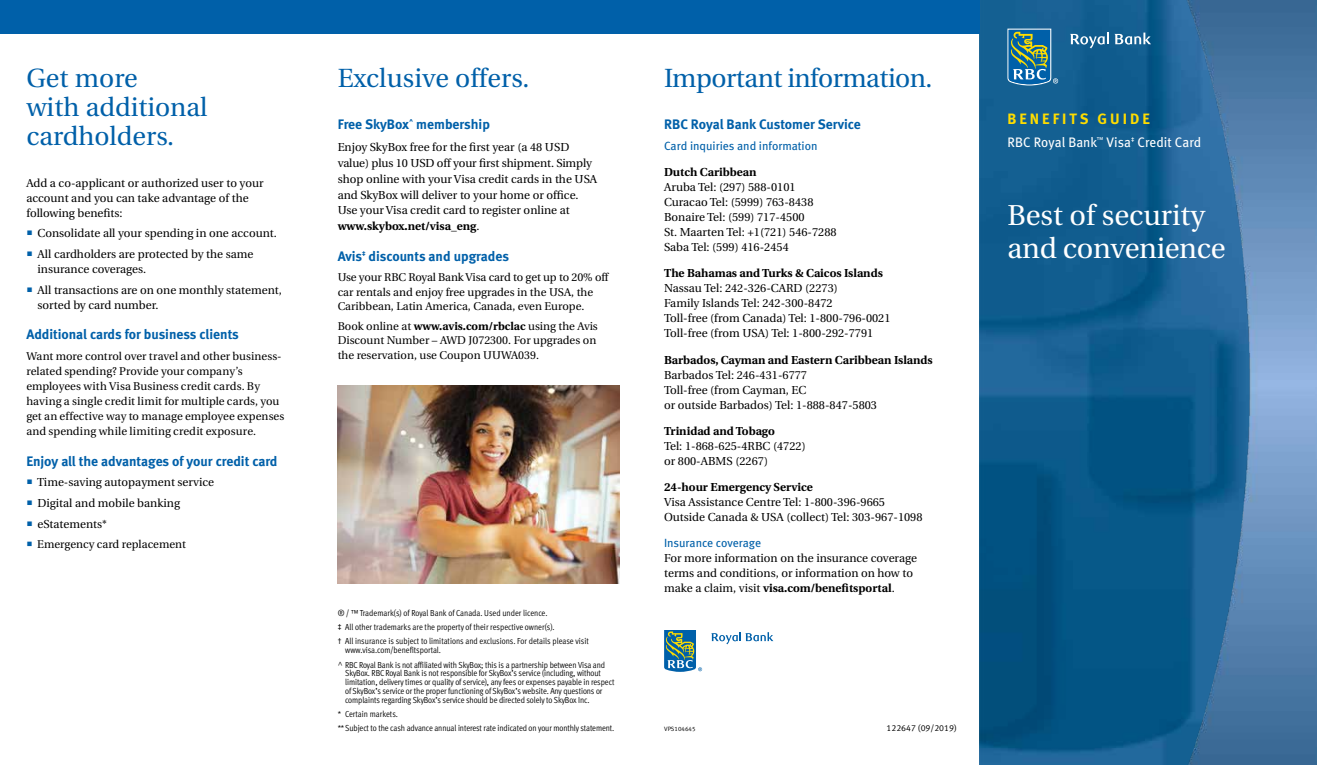
<style>
.page{position:relative;width:1317px;height:765px;background:#fff}
.page>*{position:absolute;margin:0;border:0;box-sizing:border-box;transform-origin:0 0}
.t1{font:28.75px/32.5px "Utopia";letter-spacing:-.01em;color:#fff}
.t2{font:26.25px/28.8px "Utopia";color:#0060a9}
.t3{font:26.25px "Utopia";letter-spacing:-.02em;color:#0060a9}
.t4{font:15px "Meta Bold LF";letter-spacing:.2em;color:#fd0}
.t5{font:13.75px "Meta Bold LF";color:#0060a9}
.t6{font:13.75px "Meta Book LF";color:#fff}
.t7{font:11.88px "Meta Book LF";color:#0060a9}
.t8{font:11.5px/15px "Utopia";color:#000}
.t9{font:700 11.5px "Utopia";color:#000}
.t10{font:11.25px/15px "Utopia";color:#000}
.t11{font:8.75px/14.4px "Meta Cond Normal LF";letter-spacing:-.01em;color:#000}
.t12{font:8.75px "Meta Normal LF";color:#000}
.t13{font:6.25px "Meta Normal LF";color:#000}
.s1{color:#0060a9}
.s2{font-weight:700}
</style>
<div class="page">
<img style="left:979px;top:0;width:207px;height:765px">
<img style="left:1186px;top:0;width:130px;height:765px">
<div style="left:0;top:0;width:979px;height:34px;background:#0060a9"></div>
<img style="left:338px;top:386px;width:281px;height:198px">
<svg style="left:1007px;top:29px;width:51px;height:57px;background:#458497"></svg>
<svg style="left:1069px;top:33px;width:39px;height:15px"></svg>
<svg style="left:1114px;top:33px;width:36px;height:12px"></svg>
<svg style="left:664px;top:630px;width:38px;height:42px"></svg>
<svg style="left:711px;top:632px;width:62px;height:12px"></svg>
<h2 class="t2" style="left:26px;top:64px;width:183px">Get more<br>with additional cardholders.</h2>
<p class="t8" style="left:26px;top:176px;width:239px">Add a co-applicant or authorized user to your account and you can take advantage of the following benefits:</p>
<p class="t8" style="left:26px;top:226px;width:252px"><span class="s1">○</span> Consolidate all your spending in one account.</p>
<p class="t8" style="left:38px;top:247px;width:217px;text-indent:-11px"><span class="s1">○</span> All cardholders are protected by the same insurance coverages.</p>
<p class="t8" style="left:38px;top:282px;width:246px;text-indent:-11px"><span class="s1">○</span> All transactions are on one monthly statement, sorted by card number.</p>
<p class="t5" style="left:26px;top:326px;width:214px">Additional cards for business clients</p>
<p class="t10" style="left:26px;top:349px;width:259px">Want more control over travel and other business&shy;related spending? Provide your company’s employees with Visa Business credit cards. By having a single credit limit for multiple cards, you get an effective way to manage employee expenses and spending while limiting credit exposure.</p>
<p class="t5" style="left:26px;top:453px;width:253px">Enjoy all the advantages of your credit card</p>
<p class="t8" style="left:26px;top:475px;width:189px"><span class="s1">○</span> Time-saving autopayment service</p>
<p class="t8" style="left:26px;top:496px;width:155px"><span class="s1">○</span> Digital and mobile banking</p>
<p class="t8" style="left:26px;top:516px;width:82px"><span class="s1">○</span> eStatements*</p>
<p class="t10" style="left:26px;top:537px;width:161px"><span class="s1">○</span> Emergency card replacement</p>
<h2 class="t2" style="left:338px;top:64px;width:193px">Exclusive offers.</h2>
<p class="t5" style="left:338px;top:116px;width:154px">Free SkyBox<sup>^</sup> membership</p>
<p class="t8" style="left:338px;top:139px;width:261px;line-height:15.9px">Enjoy SkyBox free for the first year (a 48 USD value) plus 10 USD off your first shipment. Simply shop online with your Visa credit cards in the USA and SkyBox will deliver to your home or office.<br>Use your Visa credit card to register online at <span class="s2">www.skybox.net/visa_eng</span>.</p>
<p class="t5" style="left:338px;top:248px;width:173px">Avis<sup>‡</sup> discounts and upgrades</p>
<p class="t10" style="left:338px;top:270px;width:272px;line-height:14.4px">Use your RBC Royal Bank Visa card to get up to 20% off car rentals and enjoy free upgrades in the USA, the<br>Caribbean, Latin America, Canada, even Europe.</p>
<p class="t10" style="left:338px;top:319px;width:262px;line-height:14.4px">Book online at <span class="s2">www.avis.com/rbclac</span> using the Avis<br>Discount Number – AWD J072300. For upgrades on the reservation, use Coupon UUWA039.</p>
<p class="t11" style="left:338px;top:605px;width:253px">® / ™ Trademark(s) of Royal Bank of Canada. Used under licence.<br>‡ All other trademarks are the property of their respective owner(s).<br>† All insurance is subject to limitations and exclusions. For details please visit</p>
<p class="t11" style="left:338px;top:643px;width:269px;text-indent:7px">www.visa.com/benefitsportal.<br>^ RBC Royal Bank is not affiliated with SkyBox; this is a partnership between Visa and</p>
<p class="t11" style="left:345px;top:669px;width:271px;line-height:8.8px">SkyBox. RBC Royal Bank is not responsible for SkyBox’s service (including, without limitation, delivery times or quality of service), any fees or expenses payable in respect of SkyBox’s service or the proper functioning of SkyBox’s website. Any questions or complaints regarding SkyBox’s service should be directed solely to SkyBox Inc.</p>
<p class="t11" style="left:338px;top:707px;width:278px">* Certain markets.<br>**Subject to the cash advance annual interest rate indicated on your monthly statement.</p>
<h2 class="t3" style="left:664px;top:64px;width:270px">Important information.</h2>
<p class="t5" style="left:664px;top:116px;width:198px">RBC Royal Bank Customer Service</p>
<p class="t7" style="left:664px;top:139px;width:155px">Card inquiries and information</p>
<p class="t9" style="left:664px;top:166px;width:94px">Dutch Caribbean</p>
<p class="t8" style="left:664px;top:180px;width:174px">Aruba Tel: (297) 588-0101<br>Curacao Tel: (5999) 763-8438<br>Bonaire Tel: (599) 717-4500<br>St. Maarten Tel: +1(721) 546-7288<br>Saba Tel: (599) 416-2454</p>
<p class="t9" style="left:664px;top:267px;width:220px">The Bahamas and Turks &amp; Caicos Islands</p>
<p class="t8" style="left:664px;top:281px;width:228px">Nassau Tel: 242-326-CARD (2273)<br>Family Islands Tel: 242-300-8472<br>Toll-free (from Canada) Tel: 1-800-796-0021<br>Toll-free (from USA) Tel: 1-800-292-7791</p>
<p class="t9" style="left:664px;top:353px;width:270px">Barbados, Cayman and Eastern Caribbean Islands</p>
<p class="t8" style="left:664px;top:367px;width:214px">Barbados Tel: 246-431-6777<br>Toll-free (from Cayman, EC<br>or outside Barbados) Tel: 1-888-847-5803</p>
<p class="t9" style="left:664px;top:424px;width:112px">Trinidad and Tobago</p>
<p class="t8" style="left:664px;top:439px;width:143px">Tel: 1-868-625-4RBC (4722) or 800-ABMS (2267)</p>
<p class="t9" style="left:664px;top:480px;width:150px">24-hour Emergency Service</p>
<p class="t8" style="left:664px;top:495px;width:260px">Visa Assistance Centre Tel: 1-800-396-9665<br>Outside Canada &amp; USA (collect) Tel: 303-967-1098</p>
<p class="t7" style="left:664px;top:536px;width:98px">Insurance coverage</p>
<p class="t8" style="left:664px;top:551px;width:254px">For more information on the insurance coverage terms and conditions, or information on how to make a claim, visit <span class="s2">visa.com/benefitsportal</span>.</p>
<p class="t13" style="left:664px;top:725px;width:33px">VPS104645</p>
<p class="t12" style="left:886px;top:723px;width:72px">122647 (09/2019)</p>
<h3 class="t4" style="left:1007px;top:110px;width:144px">BENEFITS GUIDE</h3>
<p class="t6" style="left:1007px;top:134px;width:195px">RBC Royal Bank<sup>™</sup> Visa<sup>‡</sup> Credit Card</p>
<h1 class="t1" style="left:1007px;top:200px;width:220px">Best of security and convenience</h1>
</div>
